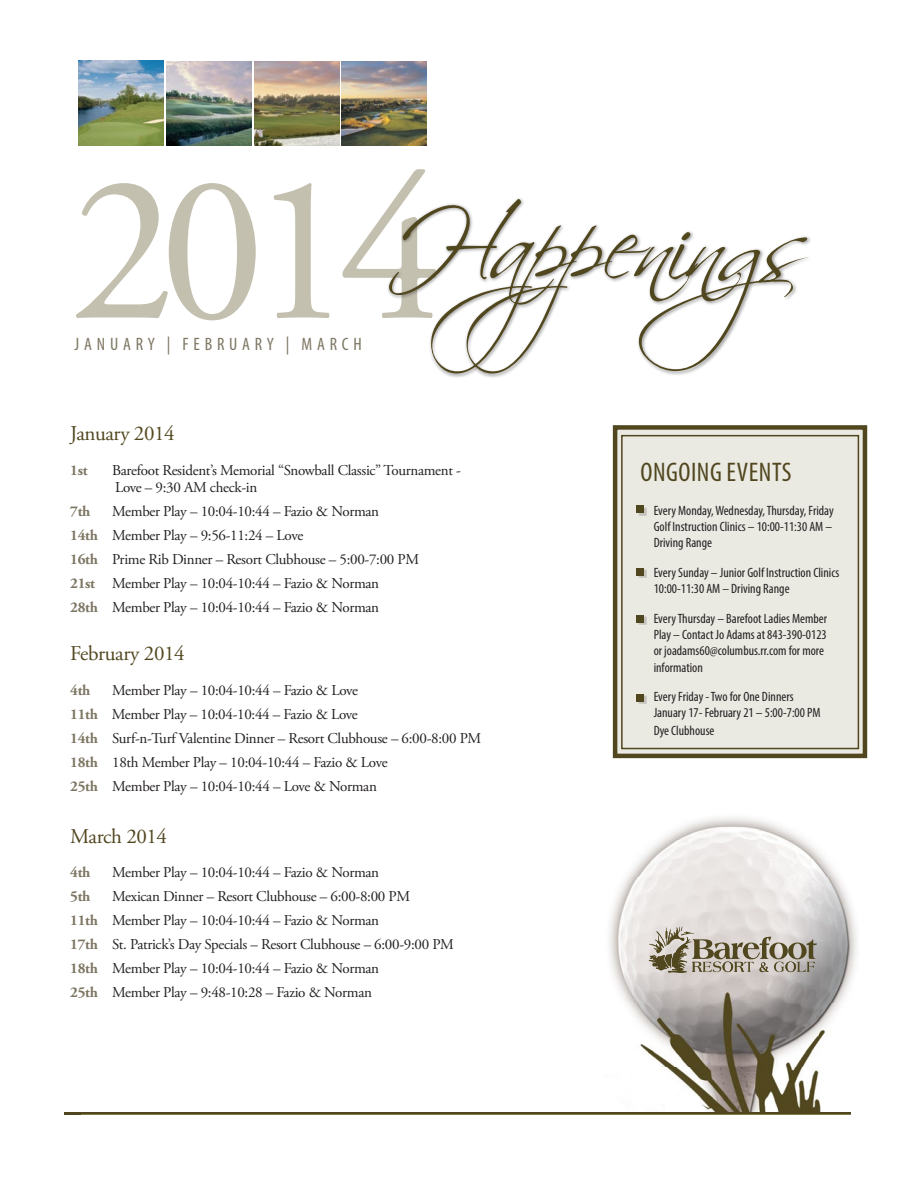
<style>
.page{position:relative;width:918px;height:1188px;background:#fff}
.page>*{position:absolute;margin:0;border:0;box-sizing:border-box;transform-origin:0 0}
.t1{font:210px "Adobe Garamond Pro";color:#c4c0af}
.t2{font:condensed 27px "Myriad Pro";letter-spacing:.02em;color:#51471f}
.t3{font:21px "Adobe Garamond Pro";letter-spacing:-.02em;color:#51471f}
.t4{font:condensed 18px "Myriad Pro";letter-spacing:.27em;color:#7d7663}
.t5{font:15px/24px "Adobe Garamond Pro";letter-spacing:-.02em;color:#231f20}
.t6{font:700 15px "Adobe Garamond Pro";letter-spacing:-.02em;color:#7d7663}
.t7{font:condensed 13.5px/16.2px "Myriad Pro";color:#231f20}
.s1{font-weight:700;color:#7d7663}
</style>
<div class="page">
<img style="left:79px;top:61px;width:85px;height:85px">
<img style="left:167px;top:61px;width:85px;height:85px">
<img style="left:254px;top:62px;width:85px;height:84px">
<img style="left:342px;top:62px;width:85px;height:84px">
<img style="left:609px;top:817px;width:248px;height:295px">
<svg style="left:647px;top:926px;width:170px;height:47px;background:#b3ac9f"></svg>
<hr style="left:64px;top:1112px;width:787px;height:3px;background:#51471f">
<div style="left:613px;top:425px;width:254px;height:333px;background:#eae9e2;border:4px solid #51471f"></div>
<div style="left:621px;top:435px;width:238px;height:314px;border:2px solid #51471f"></div>
<div style="left:638px;top:507px;width:9px;height:9px;background:#c5c3be"></div>
<div style="left:637px;top:506px;width:7px;height:7px;background:#51471f"></div>
<div style="left:638px;top:570px;width:9px;height:8px;background:#231f20;opacity:.19"></div>
<div style="left:637px;top:568px;width:7px;height:7px;background:#51471f"></div>
<div style="left:638px;top:616px;width:9px;height:9px;background:#231f20;opacity:.19"></div>
<div style="left:637px;top:615px;width:7px;height:7px;background:#51471f"></div>
<div style="left:638px;top:695px;width:9px;height:9px;background:#231f20;opacity:.19"></div>
<div style="left:637px;top:694px;width:7px;height:7px;background:#51471f"></div>
<div style="left:387px;top:197px;width:425px;height:181px;background:#231f20;opacity:.5"></div>
<svg style="left:388px;top:198px;width:420px;height:176px"></svg>
<div style="left:632px;top:1071px;width:36px;height:33px;background:#fff"></div>
<div style="left:584px;top:1054px;width:32px;height:20px;background:#fff"></div>
<div style="left:665px;top:1099px;width:33px;height:13px;background:#fff"></div>
<p class="t1" style="left:70px;top:125px;width:374px">2014</p>
<p class="t4" style="left:75px;top:333px;width:289px">JANUARY | FEBRUARY | MARCH</p>
<p class="t3" style="left:70px;top:421px;width:106px">January 2014</p>
<p class="t6" style="left:70px;top:462px;width:19px">1st</p>
<p class="t5" style="left:112px;top:463px;width:350px;line-height:16.5px">Barefoot Resident’s Memorial “Snowball Classic” Tournament -<br>Love – 9:30 AM check-in</p>
<p class="t6" style="left:70px;top:502px;width:22px">7th</p>
<p class="t5" style="left:70px;top:499px;width:351px;text-indent:42px">Member Play – 10:04-10:44 – Fazio &amp; Norman<br><span class="s1">14th</span> Member Play – 9:56-11:24 – Love<br><span class="s1">16th</span> Prime Rib Dinner – Resort Clubhouse – 5:00-7:00 PM <span class="s1">21st</span> Member Play – 10:04-10:44 – Fazio &amp; Norman<br><span class="s1">28th</span> Member Play – 10:04-10:44 – Fazio &amp; Norman</p>
<p class="t3" style="left:70px;top:640px;width:116px">February 2014</p>
<p class="t6" style="left:70px;top:681px;width:22px">4th</p>
<p class="t5" style="left:70px;top:678px;width:413px;text-indent:42px">Member Play – 10:04-10:44 – Fazio &amp; Love<br><span class="s1">11th</span> Member Play – 10:04-10:44 – Fazio &amp; Love<br><span class="s1">14th</span> Surf-n-Turf Valentine Dinner – Resort Clubhouse – 6:00-8:00 PM <span class="s1">18th</span> 18th Member Play – 10:04-10:44 – Fazio &amp; Love<br><span class="s1">25th</span> Member Play – 10:04-10:44 – Love &amp; Norman</p>
<p class="t3" style="left:70px;top:823px;width:98px">March 2014</p>
<p class="t6" style="left:70px;top:864px;width:22px">4th</p>
<p class="t5" style="left:112px;top:861px;width:269px">Member Play – 10:04-10:44 – Fazio &amp; Norman</p>
<p class="t6" style="left:70px;top:888px;width:22px">5th</p>
<p class="t5" style="left:70px;top:885px;width:385px;text-indent:42px">Mexican Dinner – Resort Clubhouse – 6:00-8:00 PM<br><span class="s1">11th</span> Member Play – 10:04-10:44 – Fazio &amp; Norman<br><span class="s1">17th</span> St. Patrick’s Day Specials – Resort Clubhouse – 6:00-9:00 PM <span class="s1">18th</span> Member Play – 10:04-10:44 – Fazio &amp; Norman<br><span class="s1">25th</span> Member Play – 9:48-10:28 – Fazio &amp; Norman</p>
<p class="t2" style="left:640px;top:455px;width:153px">ONGOING EVENTS</p>
<p class="t7" style="left:654px;top:502px;width:182px;text-align:justify">Every Monday, Wednesday, Thursday, Friday Golf Instruction Clinics – 10:00-11:30 AM – Driving Range</p>
<p class="t7" style="left:654px;top:564px;width:187px">Every Sunday – Junior Golf Instruction Clinics<br>10:00-11:30 AM – Driving Range</p>
<p class="t7" style="left:654px;top:610px;width:175px">Every Thursday – Barefoot Ladies Member Play – Contact Jo Adams at 843-390-0123 or joadams60@columbus.rr.com for more information</p>
<p class="t7" style="left:654px;top:688px;width:168px">Every Friday - Two for One Dinners<br>January 17- February 21 – 5:00-7:00 PM</p>
<p class="t7" style="left:654px;top:723px;width:62px">Dye Clubhouse</p>
</div>
